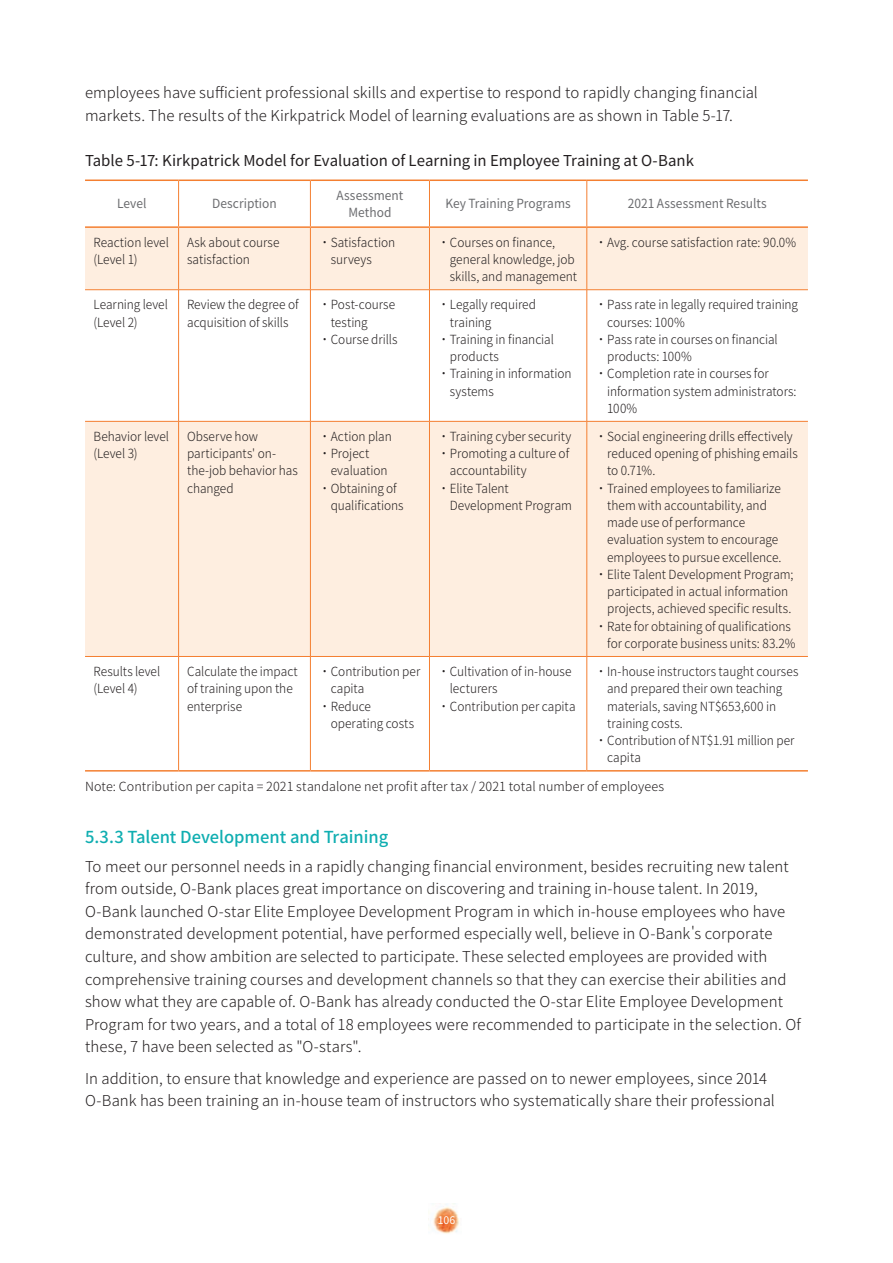
<style>
.page{position:relative;width:893px;height:1263px;background:#fff}
.page>*{position:absolute;margin:0;border:0;box-sizing:border-box;transform-origin:0 0}
._01-小標-3{font:500 16.5px "Noto Sans CJ Ktc";letter-spacing:-.005em;color:#10aeb1}
._01-內文{font:300 15px/22.5px "Noto Sans CJ Ktc";letter-spacing:.005em;color:#231f20}
._01-圖表標{font:15px "Noto Sans CJ Ktc";color:#231f20}
._01-表格內文{font:300 12.6px/17.2px "Noto Sans CJ Ktc";letter-spacing:-.005em;color:#231f20;scale:.95 1}
._01-註釋{font:300 12.6px "Noto Sans CJ Ktc";letter-spacing:.01em;color:#231f20}
._01-表頭{font:12.6px/17.2px "Noto Sans CJ Ktc";color:#6c6d70;text-align:center;scale:.95 1}
.t1{font:10.5px "Noto Sans CJ Ktc";color:#fff}
</style>
<div class="page">
<img style="left:433px;top:1204px;width:27px;height:30px">
<svg style="left:85px;top:228px;width:723px;height:428px;fill:#feeee0"></svg>
<hr style="left:85px;top:179px;width:94px;height:2px;background:#f47f31">
<hr style="left:179px;top:179px;width:131px;height:2px;background:#f47f31">
<hr style="left:310px;top:179px;width:119px;height:2px;background:#f47f31">
<hr style="left:429px;top:179px;width:158px;height:2px;background:#f47f31">
<hr style="left:587px;top:179px;width:221px;height:2px;background:#f47f31">
<hr style="left:85px;top:770px;width:94px;height:1px;background:#f47f31">
<hr style="left:179px;top:770px;width:131px;height:1px;background:#f47f31">
<hr style="left:310px;top:770px;width:119px;height:1px;background:#f47f31">
<hr style="left:429px;top:770px;width:158px;height:1px;background:#f47f31">
<hr style="left:587px;top:770px;width:221px;height:1px;background:#f47f31">
<hr style="left:178px;top:181px;width:1px;height:45px;background:#f47f31">
<hr style="left:310px;top:181px;width:1px;height:45px;background:#f47f31">
<hr style="left:429px;top:181px;width:1px;height:45px;background:#f47f31">
<hr style="left:587px;top:181px;width:1px;height:45px;background:#f47f31">
<hr style="left:178px;top:228px;width:1px;height:62px;background:#f47f31">
<hr style="left:310px;top:228px;width:1px;height:62px;background:#f47f31">
<hr style="left:429px;top:228px;width:1px;height:62px;background:#f47f31">
<hr style="left:587px;top:228px;width:1px;height:62px;background:#f47f31">
<hr style="left:85px;top:289px;width:94px;height:1px;background:#f47f31">
<hr style="left:179px;top:289px;width:131px;height:1px;background:#f47f31">
<hr style="left:178px;top:290px;width:1px;height:131px;background:#f47f31">
<hr style="left:310px;top:289px;width:119px;height:1px;background:#f47f31">
<hr style="left:310px;top:290px;width:1px;height:131px;background:#f47f31">
<hr style="left:429px;top:289px;width:158px;height:1px;background:#f47f31">
<hr style="left:429px;top:290px;width:1px;height:131px;background:#f47f31">
<hr style="left:587px;top:289px;width:221px;height:1px;background:#f47f31">
<hr style="left:587px;top:290px;width:1px;height:131px;background:#f47f31">
<hr style="left:85px;top:421px;width:94px;height:1px;background:#f47f31">
<hr style="left:179px;top:421px;width:131px;height:1px;background:#f47f31">
<hr style="left:178px;top:421px;width:1px;height:235px;background:#f47f31">
<hr style="left:310px;top:421px;width:119px;height:1px;background:#f47f31">
<hr style="left:310px;top:421px;width:1px;height:235px;background:#f47f31">
<hr style="left:429px;top:421px;width:158px;height:1px;background:#f47f31">
<hr style="left:429px;top:421px;width:1px;height:235px;background:#f47f31">
<hr style="left:587px;top:421px;width:221px;height:1px;background:#f47f31">
<hr style="left:587px;top:421px;width:1px;height:235px;background:#f47f31">
<hr style="left:85px;top:656px;width:94px;height:1px;background:#f47f31">
<hr style="left:179px;top:656px;width:131px;height:1px;background:#f47f31">
<hr style="left:178px;top:657px;width:1px;height:113px;background:#f47f31">
<hr style="left:310px;top:656px;width:119px;height:1px;background:#f47f31">
<hr style="left:310px;top:657px;width:1px;height:113px;background:#f47f31">
<hr style="left:429px;top:656px;width:158px;height:1px;background:#f47f31">
<hr style="left:429px;top:657px;width:1px;height:113px;background:#f47f31">
<hr style="left:587px;top:656px;width:221px;height:1px;background:#f47f31">
<hr style="left:587px;top:657px;width:1px;height:113px;background:#f47f31">
<hr style="left:85px;top:226px;width:94px;height:2px;background:#f47f31">
<hr style="left:179px;top:226px;width:131px;height:2px;background:#f47f31">
<hr style="left:310px;top:226px;width:119px;height:2px;background:#f47f31">
<hr style="left:429px;top:226px;width:158px;height:2px;background:#f47f31">
<hr style="left:587px;top:226px;width:221px;height:2px;background:#f47f31">
<p class="_01-內文" style="left:85px;top:82px;width:674px">employees have sufficient professional skills and expertise to respond to rapidly changing financial markets. The results of the Kirkpatrick Model of learning evaluations are as shown in Table 5-17.</p>
<p class="_01-圖表標" style="left:85px;top:152px;width:610px">Table 5-17: Kirkpatrick Model for Evaluation of Learning in Employee Training at O-Bank</p>
<p class="_01-表頭" style="left:117px;top:195px;width:32px">Level</p>
<p class="_01-表頭" style="left:212px;top:195px;width:69px">Description</p>
<p class="_01-表頭" style="left:336px;top:187px;width:72px">Assessment<br>Method</p>
<p class="_01-表頭" style="left:446px;top:195px;width:133px">Key Training Programs</p>
<p class="_01-表頭" style="left:628px;top:195px;width:148px">2021 Assessment Results</p>
<p class="_01-表格內文" style="left:94px;top:234px;width:81px">Reaction level (Level 1)</p>
<p class="_01-表格內文" style="left:187px;top:234px;width:99px">Ask about course satisfaction</p>
<p class="_01-表格內文" style="left:331px;top:234px;width:69px;text-indent:-12px">˙ Satisfaction surveys</p>
<p class="_01-表格內文" style="left:450px;top:234px;width:135px;text-indent:-12px">˙ Courses on finance, general knowledge, job skills, and management</p>
<p class="_01-表格內文" style="left:595px;top:234px;width:213px">˙ Avg. course satisfaction rate: 90.0%</p>
<p class="_01-表格內文" style="left:94px;top:296px;width:80px">Learning level (Level 2)</p>
<p class="_01-表格內文" style="left:187px;top:296px;width:119px">Review the degree of acquisition of skills</p>
<p class="_01-表格內文" style="left:331px;top:296px;width:69px;text-indent:-12px">˙ Post-course testing</p>
<p class="_01-表格內文" style="left:319px;top:331px;width:84px">˙ Course drills</p>
<p class="_01-表格內文" style="left:450px;top:296px;width:92px;text-indent:-12px">˙ Legally required training</p>
<p class="_01-表格內文" style="left:450px;top:331px;width:111px;text-indent:-12px">˙ Training in financial products</p>
<p class="_01-表格內文" style="left:450px;top:365px;width:130px;text-indent:-12px">˙ Training in information systems</p>
<p class="_01-表格內文" style="left:607px;top:296px;width:202px;text-indent:-12px">˙ Pass rate in legally required training courses: 100%</p>
<p class="_01-表格內文" style="left:607px;top:331px;width:181px;text-indent:-12px">˙ Pass rate in courses on financial products: 100%</p>
<p class="_01-表格內文" style="left:607px;top:365px;width:201px;text-indent:-12px">˙ Completion rate in courses for information system administrators:<br>100%</p>
<p class="_01-表格內文" style="left:94px;top:428px;width:81px">Behavior level (Level 3)</p>
<p class="_01-表格內文" style="left:187px;top:428px;width:118px">Observe how participants' on&shy;the-job behavior has changed</p>
<p class="_01-表格內文" style="left:319px;top:428px;width:78px">˙ Action plan</p>
<p class="_01-表格內文" style="left:331px;top:445px;width:61px;text-indent:-12px">˙ Project evaluation</p>
<p class="_01-表格內文" style="left:331px;top:480px;width:78px;text-indent:-12px">˙ Obtaining of qualifications</p>
<p class="_01-表格內文" style="left:438px;top:428px;width:142px">˙ Training cyber security</p>
<p class="_01-表格內文" style="left:450px;top:445px;width:127px;text-indent:-12px">˙ Promoting a culture of accountability</p>
<p class="_01-表格內文" style="left:450px;top:480px;width:130px;text-indent:-12px">˙ Elite Talent<br>Development Program</p>
<p class="_01-表格內文" style="left:607px;top:428px;width:202px;text-indent:-12px">˙ Social engineering drills effectively reduced opening of phishing emails to 0.71%.</p>
<p class="_01-表格內文" style="left:607px;top:480px;width:185px;text-indent:-12px">˙ Trained employees to familiarize them with accountability, and made use of performance evaluation system to encourage employees to pursue excellence.</p>
<p class="_01-表格內文" style="left:607px;top:566px;width:198px;text-indent:-12px">˙ Elite Talent Development Program; participated in actual information projects, achieved specific results.</p>
<p class="_01-表格內文" style="left:607px;top:618px;width:200px;text-indent:-12px">˙ Rate for obtaining of qualifications for corporate business units: 83.2%</p>
<p class="_01-表格內文" style="left:450px;top:663px;width:130px;text-indent:-12px">˙ Cultivation of in-house lecturers</p>
<p class="_01-表格內文" style="left:438px;top:698px;width:146px">˙ Contribution per capita</p>
<p class="_01-表格內文" style="left:607px;top:663px;width:203px;text-indent:-12px">˙ In-house instructors taught courses and prepared their own teaching materials, saving NT$653,600 in training costs.</p>
<p class="_01-表格內文" style="left:607px;top:732px;width:199px;text-indent:-12px">˙ Contribution of NT$1.91 million per capita</p>
<p class="_01-註釋" style="left:85px;top:779px;width:581px">Note: Contribution per capita = 2021 standalone net profit after tax / 2021 total number of employees</p>
<p class="_01-小標-3" style="left:85px;top:828px;width:305px">5.3.3 Talent Development and Training</p>
<p class="_01-內文" style="left:85px;top:855px;width:717px">To meet our personnel needs in a rapidly changing financial environment, besides recruiting new talent from outside, O-Bank places great importance on discovering and training in-house talent. In 2019, O-Bank launched O-star Elite Employee Development Program in which in-house employees who have demonstrated development potential, have performed especially well, believe in O-Bank's corporate culture, and show ambition are selected to participate. These selected employees are provided with comprehensive training courses and development channels so that they can exercise their abilities and show what they are capable of. O-Bank has already conducted the O-star Elite Employee Development Program for two years, and a total of 18 employees were recommended to participate in the selection. Of these, 7 have been selected as "O-stars".</p>
<p class="_01-內文" style="left:85px;top:1067px;width:691px">In addition, to ensure that knowledge and experience are passed on to newer employees, since 2014<br>O-Bank has been training an in-house team of instructors who systematically share their professional</p>
<p class="_01-表格內文" style="left:94px;top:663px;width:72px">Results level (Level 4)</p>
<p class="_01-表格內文" style="left:187px;top:663px;width:118px">Calculate the impact of training upon the enterprise</p>
<p class="_01-表格內文" style="left:331px;top:663px;width:96px;text-indent:-12px">˙ Contribution per capita</p>
<p class="_01-表格內文" style="left:331px;top:698px;width:89px;text-indent:-12px">˙ Reduce operating costs</p>
<p class="t1" style="left:438px;top:1214px;width:19px">106</p>
</div>
